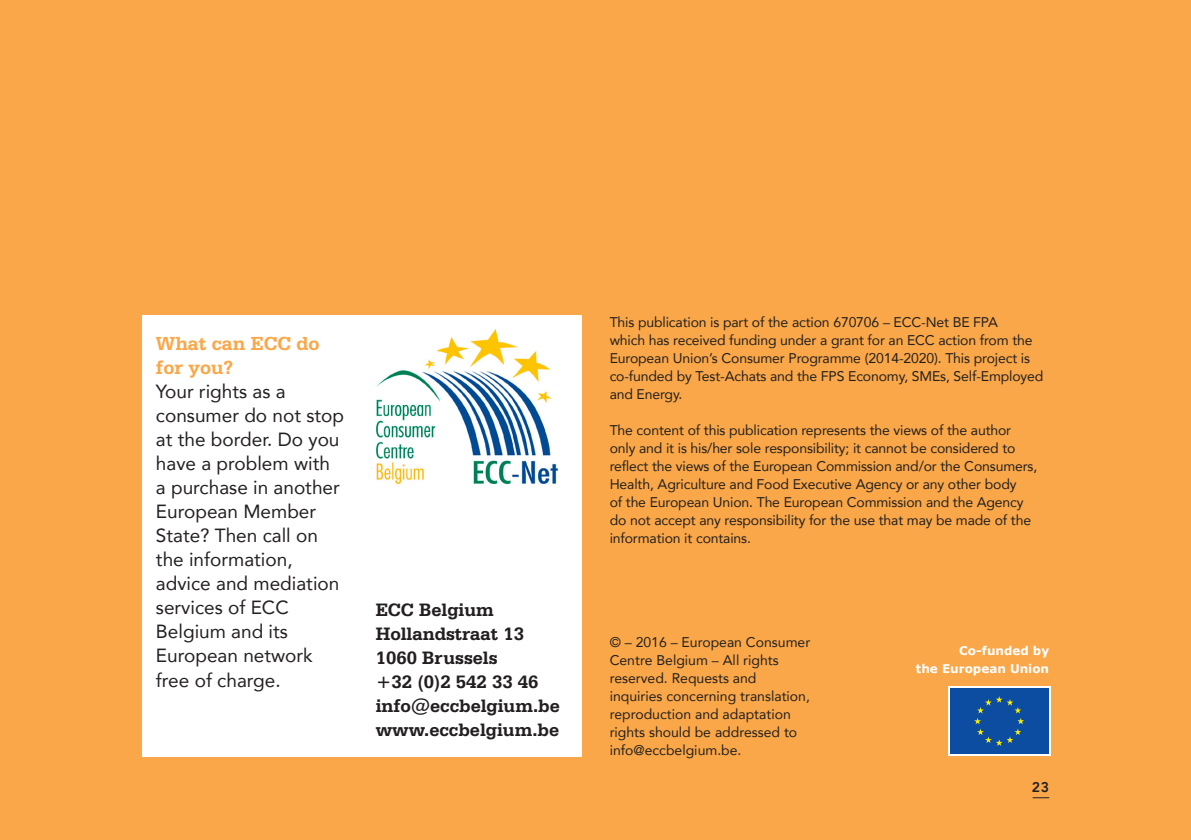
<style>
.page{position:relative;width:1191px;height:840px;background:#fff}
.page>*{position:absolute;margin:0;border:0;box-sizing:border-box;transform-origin:0 0}
.TK{font:700 20px/24px "Serifa BT";color:#f9a748}
.body{font:19px/24px "Avenir";color:#231f20}
.TK-2{font:700 19px "Serifa BT";color:#231f20}
.body-2{font:14px/18px "Avenir";letter-spacing:-.01em;color:#231f20}
.t1{font:800 14px "Avenir";color:#231f20}
.body-3{font:700 12px "Verdana";color:#fff}
</style>
<div class="page">
<div style="left:0;top:0;width:1191px;height:839px;background:#f9a748"></div>
<div style="left:142px;top:315px;width:439px;height:440px;background:#fff"></div>
<img style="left:376px;top:328px;width:182px;height:157px">
<svg style="left:948px;top:686px;width:102px;height:69px"></svg>
<div style="left:949px;top:688px;width:99px;height:65px;background:#0d4da1"></div>
<svg style="left:974px;top:696px;width:50px;height:49px"></svg>
<p class="TK" style="left:156px;top:331px;width:165px">What can ECC do for you?</p>
<p class="body" style="left:156px;top:379px;width:190px">Your rights as a consumer do not stop at the border. Do you have a problem with a purchase in another<br>European Member<br>State? Then call on the information, advice and mediation services of ECC<br>Belgium and its<br>European network free of charge.</p>
<p class="TK-2" style="left:376px;top:598px;width:120px">ECC Belgium</p>
<p class="TK-2" style="left:376px;top:622px;width:150px">Hollandstraat 13</p>
<p class="TK-2" style="left:376px;top:646px;width:123px">1060 Brussels</p>
<p class="TK-2" style="left:376px;top:670px;width:164px">+32 (0)2 542 33 46</p>
<p class="TK-2" style="left:376px;top:694px;width:186px">info@eccbelgium.be</p>
<p class="TK-2" style="left:376px;top:718px;width:185px">www.eccbelgium.be</p>
<p class="body-2" style="left:609px;top:312px;width:435px">This publication is part of the action 670706 – ECC-Net BE FPA<br>which has received funding under a grant for an ECC action from the European Union’s Consumer Programme (2014-2020). This project is co-funded by Test-Achats and the FPS Economy, SMEs, Self-Employed and Energy.</p>
<p class="body-2" style="left:609px;top:420px;width:429px">The content of this publication represents the views of the author only and it is his/her sole responsibility; it cannot be considered to reflect the views of the European Commission and/or the Consumers, Health, Agriculture and Food Executive Agency or any other body<br>of the -European Union. The European Commission and the Agency do not accept any responsibility for the use that may be made of the information it contains.</p>
<p class="body-2" style="left:609px;top:632px;width:202px">© – 2016 – European Consumer<br>Centre Belgium – All rights reserved. Requests and inquiries concerning translation, reproduction and adaptation rights should be addressed to info@eccbelgium.be.</p>
<p class="body-3" style="left:959px;top:642px;width:91px">Co-funded by</p>
<p class="body-3" style="left:916px;top:660px;width:135px">the European Union</p>
<p class="t1" style="left:1032px;top:775px;width:19px">23</p>
</div>
